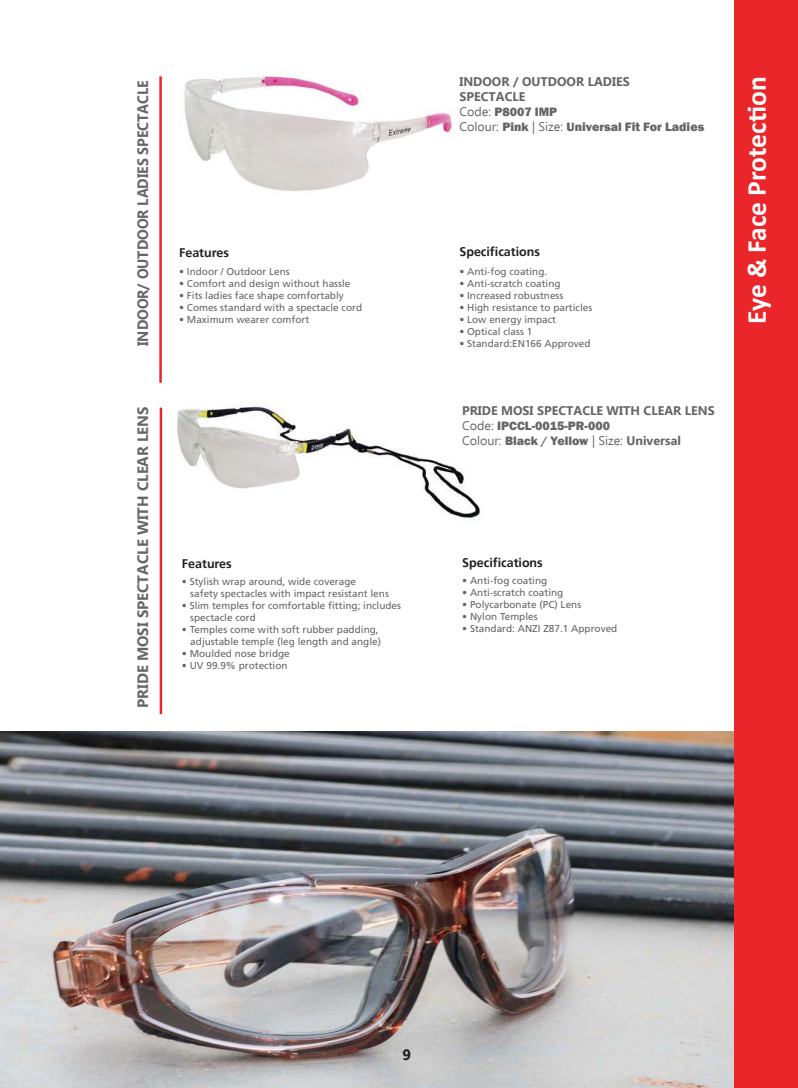
<style>
.page{position:relative;width:798px;height:1088px;background:#fff}
.page>*{position:absolute;margin:0;border:0;box-sizing:border-box;transform-origin:0 0}
.t1{font:700 27.5px "Calibri";color:#fff}
.t2{font:700 15px "Ebrima";letter-spacing:-.005em;color:#666}
.t3{font:700 15px "Ebrima";letter-spacing:-.005em;color:#666;scale:.94 1}
.t4{font:700 15px "Ebrima";color:#231f20}
.t5{font:800 12.5px/15px "Franklin Gothic";color:#666}
.t6{font:700 12.5px/15px "Ebrima";color:#666}
.t7{font:700 12.5px "Frutiger";color:#231f20}
.t8{font:12.5px "Ebrima";color:#666}
.t9{font:10px/12px "Frutiger";color:#666}
.s1{font-family:"Ebrima";font-weight:400}
.s2{font-family:"Franklin Gothic";font-weight:800}
.s3{font-weight:700}
</style>
<div class="page">
<img style="left:184px;top:76px;width:269px;height:115px">
<img style="left:177px;top:405px;width:303px;height:114px">
<img style="left:0;top:732px;width:734px;height:355px">
<div style="left:734px;top:0;width:63px;height:1088px;background:#eb262b"></div>
<hr style="left:159px;top:76px;width:3px;height:307px;background:#eb262b">
<hr style="left:160px;top:408px;width:2px;height:306px;background:#eb262b">
<h2 class="t3" style="left:131px;top:346px;width:284px;rotate:-90deg">INDOOR/ OUTDOOR LADIES SPECTACLE</h2>
<h2 class="t2" style="left:131px;top:708px;width:303px;rotate:-90deg">PRIDE MOSI SPECTACLE WITH CLEAR LENS</h2>
<p class="t7" style="left:179px;top:245px;width:51px">Features</p>
<p class="t9" style="left:179px;top:265px;width:112px">• Indoor / Outdoor Lens</p>
<p class="t9" style="left:179px;top:277px;width:173px">• Comfort and design without hassle</p>
<p class="t9" style="left:179px;top:289px;width:166px">• Fits ladies face shape comfortably</p>
<p class="t9" style="left:179px;top:301px;width:184px">• Comes standard with a spectacle cord</p>
<p class="t9" style="left:179px;top:313px;width:132px">• Maximum wearer comfort</p>
<p class="t7" style="left:182px;top:556px;width:51px">Features</p>
<p class="t9" style="left:190px;top:576px;width:200px;text-indent:-8px">• Stylish wrap around, wide coverage<br>safety spectacles with impact resistant lens</p>
<p class="t9" style="left:190px;top:600px;width:212px;text-indent:-8px">• Slim temples for comfortable fitting; includes spectacle cord</p>
<p class="t9" style="left:182px;top:624px;width:200px;text-align:right">• Temples come with soft rubber padding, adjustable temple (leg length and angle)</p>
<p class="t9" style="left:182px;top:648px;width:109px">• Moulded nose bridge</p>
<p class="t9" style="left:182px;top:660px;width:107px">• UV 99.9% protection</p>
<p class="t6" style="left:459px;top:73px;width:172px">INDOOR / OUTDOOR LADIES<br>SPECTACLE</p>
<p class="t5" style="left:459px;top:104px;width:246px"><span class="s1">Code:</span> P8007 IMP<br><span class="s1">Colour:</span> Pink <span class="s1">| Size:</span> Universal Fit For Ladies</p>
<p class="t7" style="left:459px;top:244px;width:82px">Specifications</p>
<p class="t9" style="left:459px;top:265px;width:89px">• Anti-fog coating.</p>
<p class="t9" style="left:459px;top:277px;width:103px">• Anti-scratch coating</p>
<p class="t9" style="left:459px;top:289px;width:105px">• Increased robustness</p>
<p class="t9" style="left:459px;top:301px;width:134px">• High resistance to particles</p>
<p class="t9" style="left:459px;top:313px;width:98px">• Low energy impact</p>
<p class="t9" style="left:459px;top:325px;width:74px">• Optical class 1</p>
<p class="t9" style="left:459px;top:337px;width:133px">• Standard:EN166 Approved</p>
<p class="t6" style="left:462px;top:402px;width:254px">PRIDE MOSI SPECTACLE WITH CLEAR LENS</p>
<p class="t5" style="left:462px;top:418px;width:149px"><span class="s1">Code:</span> IPCCL-0015-PR-000</p>
<p class="t8" style="left:462px;top:431px;width:220px">Colour: <span class="s2">Black / Yellow</span> | Size: <span class="s3">Universal</span></p>
<h1 class="t1" style="left:736px;top:324px;width:249px;rotate:-90deg">Eye &amp; Face Protec on</h1>
<p class="t7" style="left:462px;top:555px;width:82px">Specifications</p>
<p class="t9" style="left:462px;top:575px;width:86px">• Anti-fog coating</p>
<p class="t9" style="left:462px;top:587px;width:103px">• Anti-scratch coating</p>
<p class="t9" style="left:462px;top:599px;width:120px">• Polycarbonate (PC) Lens</p>
<p class="t9" style="left:462px;top:611px;width:77px">• Nylon Temples</p>
<p class="t9" style="left:462px;top:623px;width:157px">• Standard: ANZI Z87.1 Approved</p>
<h2 class="t4" style="left:402px;top:1044px;width:10px">9</h2>
</div>
